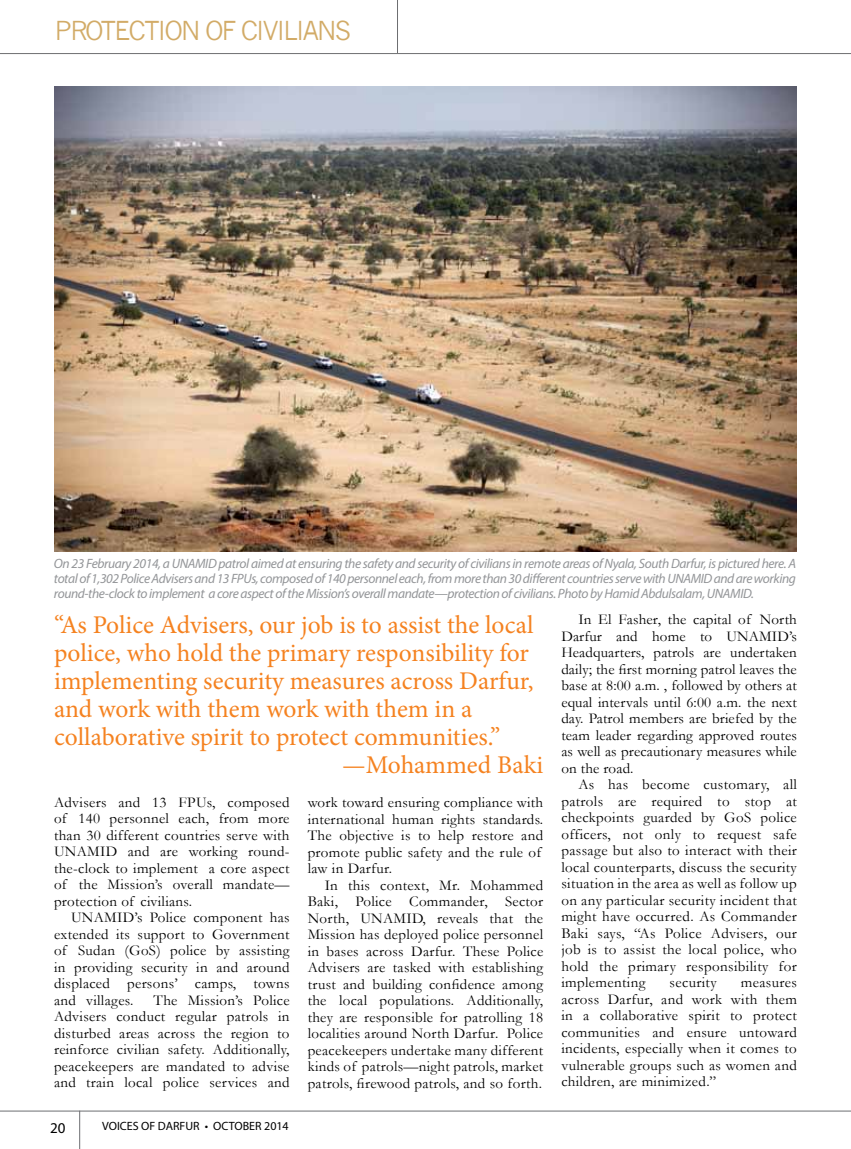
<style>
.page{position:relative;width:851px;height:1149px;background:#fff}
.page>*{position:absolute;margin:0;border:0;box-sizing:border-box;transform-origin:0 0}
.t1{font:25.5px "Minion Pro";color:#f58220}
.t2{font:25.5px "News Gothic";letter-spacing:-.07em;color:#d2ab67}
.t3{font:15px/16.5px "Garamond";letter-spacing:.02em;color:#000;text-align:justify}
.t4{font:15px "Myriad Pro";color:#000}
.t5{font:italic 13.5px/15px "Myriad Pro";letter-spacing:-.03em;color:#939598;text-align:justify}
.t6{font:12px "Myriad Pro";color:#000}
</style>
<div class="page">
<hr style="left:0;top:1110px;width:850px;height:1px;background:#6d6e71">
<hr style="left:79px;top:1110px;width:1px;height:38px;background:#6d6e71">
<img style="left:54px;top:86px;width:742px;height:465px">
<hr style="left:0;top:53px;width:850px;height:1px;background:#6d6e71">
<hr style="left:397px;top:0;width:1px;height:53px;background:#6d6e71">
<h1 class="t2" style="left:55px;top:16px;width:298px">PROTECTION OF CIVILIANS</h1>
<p class="t5" style="left:54px;top:556px;width:743px">On 23 February 2014, a UNAMID patrol aimed at ensuring the safety and security of civilians in remote areas of Nyala, South Darfur, is pictured here. A total of 1,302 Police Advisers and 13 FPUs, composed of 140 personnel each, from more than 30 different countries serve with UNAMID and are working round-the-clock to implement a core aspect of the Mission’s overall mandate—protection of civilians. Photo by Hamid Abdulsalam, UNAMID.</p>
<h1 class="t1" style="left:54px;top:607px;width:481px">“As Police Advisers, our job is to assist the local</h1>
<h1 class="t1" style="left:54px;top:635px;width:476px">police, who hold the primary responsibility for</h1>
<h1 class="t1" style="left:54px;top:663px;width:481px">implementing security measures across Darfur,</h1>
<h1 class="t1" style="left:54px;top:691px;width:420px">and work with them work with them in a</h1>
<h1 class="t1" style="left:54px;top:719px;width:448px">collaborative spirit to protect communities.”</h1>
<h1 class="t1" style="left:342px;top:747px;width:202px">—Mohammed Baki</h1>
<p class="t3" style="left:54px;top:793px;width:237px">Advisers and 13 FPUs, composed of 140 personnel each, from more than 30 different countries serve with UNAMID and are working round&shy;the-clock to implement a core aspect of the Mission’s overall mandate— protection of civilians.</p>
<p class="t3" style="left:54px;top:908px;width:237px;text-indent:17px">UNAMID’s Police component has extended its support to Government of Sudan (GoS) police by assisting in providing security in and around displaced persons’ camps, towns and villages.</p>
<p class="t3" style="left:54px;top:991px;width:237px;text-indent:99px">The Mission’s Police Advisers conduct regular patrols in disturbed areas across the region to reinforce civilian safety. Additionally, peacekeepers are mandated to advise and train local police services and</p>
<p class="t4" style="left:50px;top:1117px;width:17px">20</p>
<p class="t6" style="left:102px;top:1118px;width:188px">VOICES OF DARFUR • OCTOBER 2014</p>
<p class="t3" style="left:307px;top:793px;width:237px;text-align:left">work toward ensuring compliance with international human rights standards.<br>The objective is to help restore and promote public safety and the rule of law in Darfur.</p>
<p class="t3" style="left:307px;top:876px;width:237px;text-indent:17px">In this context, Mr. Mohammed Baki, Police Commander, Sector North, UNAMID, reveals that the Mission has deployed police personnel in bases across Darfur. These Police Advisers are tasked with establishing trust and building confidence among the local populations. Additionally, they are responsible for patrolling 18 localities around North Darfur. Police peacekeepers undertake many different kinds of patrols—night patrols, market patrols, firewood patrols, and so forth.</p>
<p class="t3" style="left:561px;top:610px;width:237px;text-indent:17px">In El Fasher, the capital of North Darfur and home to UNAMID’s Headquarters, patrols are undertaken daily; the first morning patrol leaves the base at 8:00 a.m. , followed by others at equal intervals until 6:00 a.m. the next day. Patrol members are briefed by the team leader regarding approved routes as well as precautionary measures while on the road.</p>
<p class="t3" style="left:561px;top:775px;width:237px;text-indent:17px">As has become customary, all patrols are required to stop at checkpoints guarded by GoS police officers, not only to request safe passage but also to interact with their local counterparts, discuss the security situation in the area as well as follow up on any particular security incident that might have occurred. As Commander Baki says, “As Police Advisers, our job is to assist the local police, who hold the primary responsibility for implementing</p>
<p class="t3" style="left:669px;top:973px;width:48px">security</p>
<p class="t3" style="left:561px;top:973px;width:237px;text-indent:179px">measures across Darfur, and work with them in a collaborative spirit to protect communities and ensure untoward incidents, especially when it comes to vulnerable groups such as women and children, are minimized.”</p>
</div>
